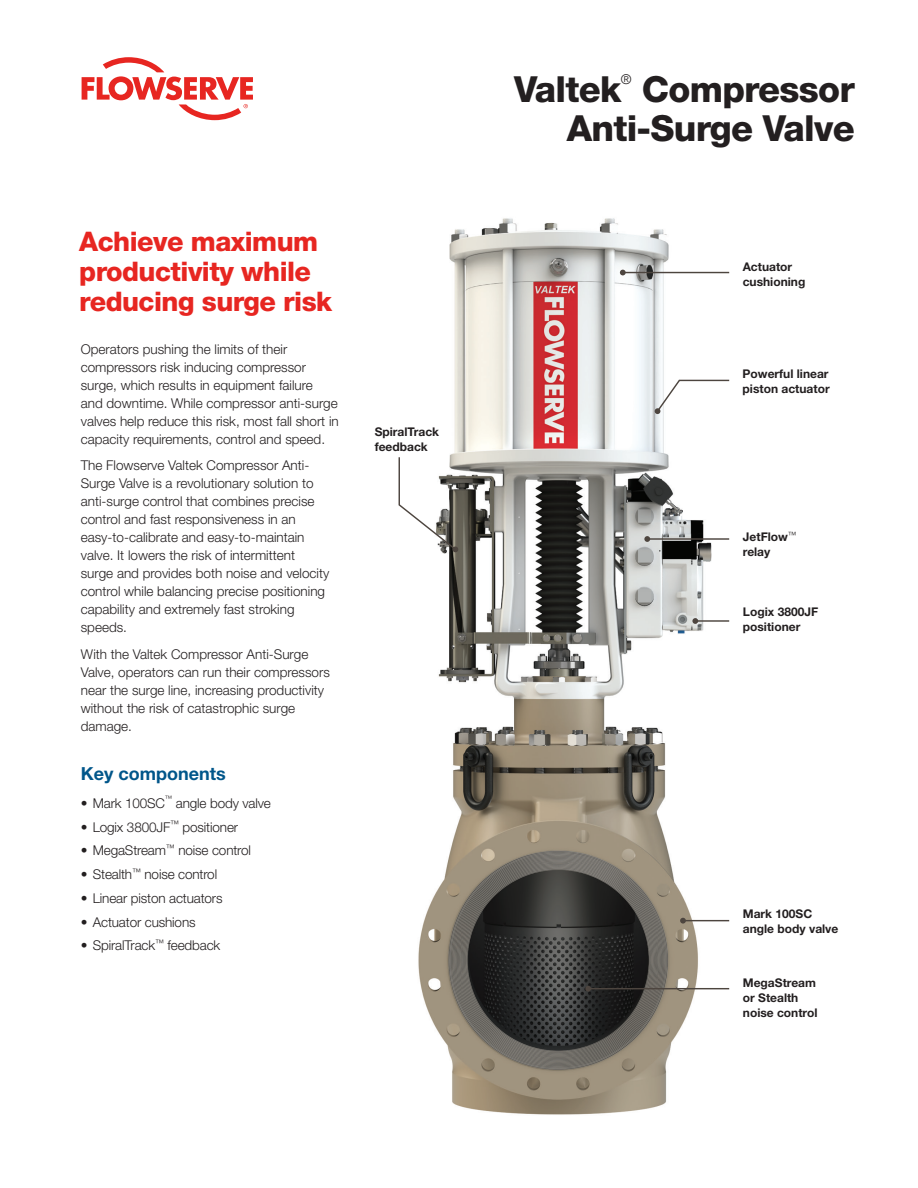
<style>
.page{position:relative;width:918px;height:1188px;background:#fff}
.page>*{position:absolute;margin:0;border:0;box-sizing:border-box;transform-origin:0 0}
.t1{font:800 36px/39px "Helvetica Neue LT Std";letter-spacing:-.02em;color:#231f20;text-align:right}
.Headline_Level_1__re{font:800 27px/30px "Helvetica Neue LT Std";letter-spacing:-.02em;color:#e72621}
.Subhead_Level_1__blu{font:700 18px "Helvetica Neue LT Std";color:#00568a}
.Body_copy{font:300 13.5px/18px "Helvetica Neue LT Std";color:#231f20}
.Chart_Caption{font:700 12px/15px "Helvetica Neue LT Std";color:#231f20}
.t2{font:300 7.5px "Helvetica Neue LT Std";color:#231f20}
</style>
<div class="page">
<svg style="left:82px;top:57px;width:171px;height:63px"></svg>
<img style="left:418px;top:218px;width:312px;height:897px">
<svg style="left:655px;top:379px;width:75px;height:35px"></svg>
<hr style="left:683px;top:920px;width:46px;height:1px;background:#4d453f">
<svg style="left:680px;top:918px;width:6px;height:6px"></svg>
<hr style="left:588px;top:988px;width:141px;height:1px;background:#4d453f">
<svg style="left:585px;top:986px;width:6px;height:6px"></svg>
<hr style="left:647px;top:538px;width:82px;height:2px;background:#4d453f">
<svg style="left:644px;top:536px;width:6px;height:6px"></svg>
<hr style="left:623px;top:272px;width:106px;height:1px;background:#4d453f">
<svg style="left:620px;top:270px;width:6px;height:5px"></svg>
<hr style="left:695px;top:620px;width:34px;height:2px;background:#4d453f">
<svg style="left:692px;top:618px;width:6px;height:6px"></svg>
<svg style="left:398px;top:456px;width:60px;height:96px"></svg>
<p class="Headline_Level_1__re" style="left:79px;top:227px;width:254px">Achieve maximum productivity while reducing surge risk</p>
<p class="Body_copy" style="left:81px;top:340px;width:260px">Operators pushing the limits of their compressors risk inducing compressor surge, which results in equipment failure<br>and downtime. While compressor anti-surge valves help reduce this risk, most fall short in capacity requirements, control and speed.</p>
<p class="Body_copy" style="left:81px;top:456px;width:250px">The Flowserve Valtek Compressor Anti-Surge Valve is a revolutionary solution to anti-surge control that combines precise control and fast responsiveness in an easy-to-calibrate and easy-to-maintain valve. It lowers the risk of intermittent surge and provides both noise and velocity control while balancing precise positioning capability and extremely fast stroking speeds.</p>
<p class="Body_copy" style="left:81px;top:645px;width:251px">With the Valtek Compressor Anti-Surge Valve, operators can run their compressors near the surge line, increasing productivity without the risk of catastrophic surge damage.</p>
<p class="Subhead_Level_1__blu" style="left:81px;top:762px;width:146px">Key components</p>
<p class="Body_copy" style="left:81px;top:794px;width:86px">• Mark 100SC</p>
<p class="t2" style="left:165px;top:794px;width:9px">™</p>
<p class="Body_copy" style="left:176px;top:794px;width:97px">angle body valve</p>
<p class="Body_copy" style="left:81px;top:818px;width:159px">• Logix 3800JF<sup>™</sup> positioner</p>
<p class="Body_copy" style="left:81px;top:841px;width:172px">• MegaStream<sup>™</sup> noise control</p>
<p class="Body_copy" style="left:81px;top:865px;width:138px">• Stealth<sup>™</sup> noise control</p>
<p class="Body_copy" style="left:81px;top:889px;width:143px">• Linear piston actuators</p>
<p class="Body_copy" style="left:81px;top:913px;width:116px">• Actuator cushions</p>
<p class="Body_copy" style="left:81px;top:936px;width:141px">• SpiralTrack<sup>™</sup> feedback</p>
<p class="Chart_Caption" style="left:375px;top:424px;width:66px">SpiralTrack feedback</p>
<h1 class="t1" style="left:514px;top:70px;width:109px">Valtek</h1>
<p class="Body_copy" style="left:621px;top:70px;width:12px">®</p>
<h1 class="t1" style="left:567px;top:70px;width:289px">Compressor<br>Anti-Surge Valve</h1>
<p class="Chart_Caption" style="left:743px;top:259px;width:64px">Actuator cushioning</p>
<p class="Chart_Caption" style="left:743px;top:366px;width:89px">Powerful linear piston actuator</p>
<p class="Chart_Caption" style="left:743px;top:529px;width:55px">JetFlow<sup>™ </sup>relay</p>
<p class="Chart_Caption" style="left:743px;top:604px;width:77px">Logix 3800JF positioner</p>
<p class="Chart_Caption" style="left:743px;top:906px;width:97px">Mark 100SC angle body valve</p>
<p class="Chart_Caption" style="left:743px;top:974px;width:76px">MegaStream or Stealth noise control</p>
</div>
